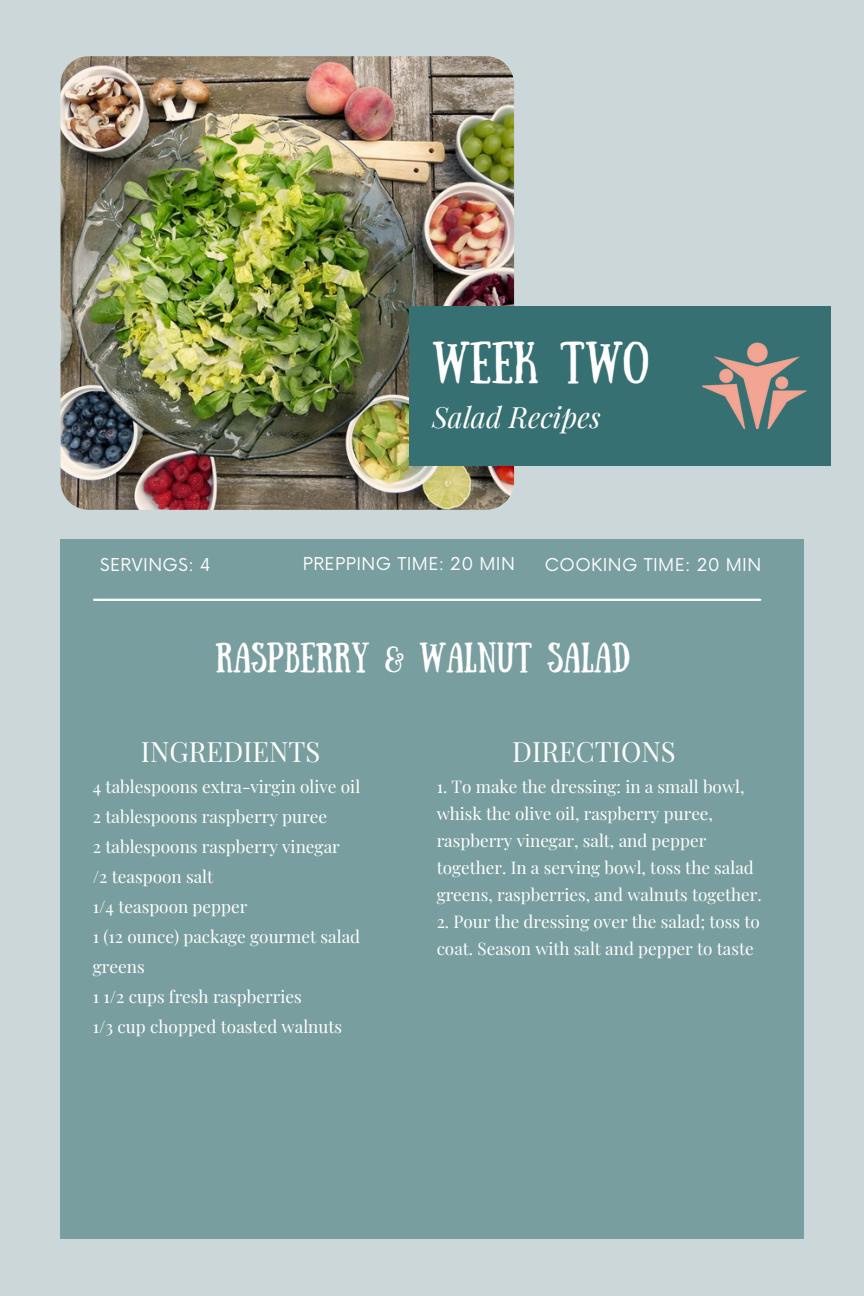
<style>
.page{position:relative;width:864px;height:1296px;background:#cbd7d8}
.page>*{position:absolute;margin:0;border:0;box-sizing:border-box;transform-origin:0 0}
.t1{font:42px "Sunday";color:#fff}
.t2{font:30px "Sunday";color:#fff}
.t3{font:italic 28.8px "Playfair Display";color:#fff}
.t4{font:27.3px "Playfair Display";color:#fff}
.t5{font:17.4px "Now";letter-spacing:.025em;color:#fff}
.t6{font:17.1px/27px "Playfair Display";color:#fff}
</style>
<div class="page">
<img style="left:61px;top:56px;width:453px;height:454px;border-radius:28px">
<div style="left:409px;top:306px;width:421px;height:159px;background:#377072"></div>
<div style="left:61px;top:540px;width:742px;height:699px;background:#799ea0"></div>
<hr style="left:94px;top:599px;width:666px;height:2px;background:#fff">
<img style="left:702px;top:342px;width:105px;height:86px">
<p class="t1" style="left:432px;top:333px;width:218px">WEEK TWO</p>
<h1 class="t3" style="left:432px;top:397px;width:170px">Salad Recipes</h1>
<p class="t5" style="left:303px;top:554px;width:214px">PREPPING TIME: 20 MIN</p>
<p class="t5" style="left:100px;top:555px;width:112px">SERVINGS: 4</p>
<p class="t5" style="left:545px;top:555px;width:218px">COOKING TIME: 20 MIN</p>
<p class="t2" style="left:215px;top:636px;width:416px">RASPBERRY &amp; WALNUT SALAD</p>
<h3 class="t4" style="left:141px;top:733px;width:181px">INGREDIENTS</h3>
<h2 class="t6" style="left:93px;top:772px;width:269px">4 tablespoons extra-virgin olive oil</h2>
<h2 class="t6" style="left:93px;top:802px;width:236px">2 tablespoons raspberry puree</h2>
<p class="t6" style="left:93px;top:832px;width:248px">2 tablespoons raspberry vinegar</p>
<p class="t6" style="left:93px;top:862px;width:122px">/2 teaspoon salt</p>
<p class="t6" style="left:93px;top:892px;width:156px">1/4 teaspoon pepper</p>
<p class="t6" style="left:93px;top:921px;width:269px;line-height:30px">1 (12 ounce) package gourmet salad greens</p>
<p class="t6" style="left:93px;top:982px;width:210px">1 1/2 cups fresh raspberries</p>
<p class="t6" style="left:93px;top:1012px;width:251px">1/3 cup chopped toasted walnuts</p>
<h3 class="t4" style="left:512px;top:733px;width:165px">DIRECTIONS</h3>
<h4 class="t6" style="left:437px;top:772px;width:309px">1. To make the dressing: in a small bowl, whisk the olive oil, raspberry puree, raspberry vinegar, salt, and pepper</h4>
<h4 class="t6" style="left:437px;top:853px;width:327px">together. In a serving bowl, toss the salad greens, raspberries, and walnuts together.</h4>
<h4 class="t6" style="left:437px;top:907px;width:325px">2. Pour the dressing over the salad; toss to coat. Season with salt and pepper to taste</h4>
</div>
